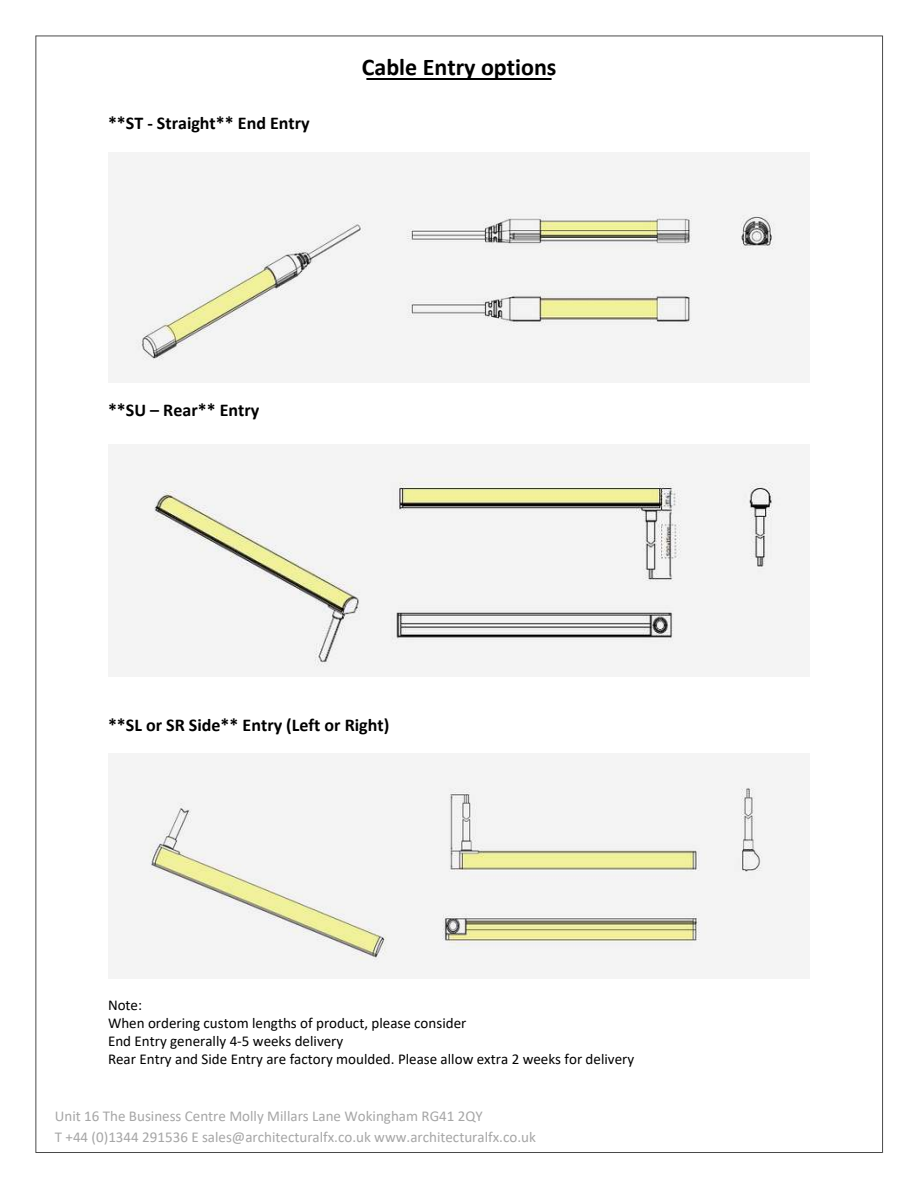
<style>
.page{position:relative;width:918px;height:1188px;background:#fff}
.page>*{position:absolute;margin:0;border:0;box-sizing:border-box;transform-origin:0 0}
.t1{font:700 24px "Calibri";color:#000}
.t2{font:700 18px "Calibri";color:#000}
.t3{font:15px/18px "Calibri";color:#000}
.t4{font:15px/21.3px "Calibri";color:#a6a6a6}
</style>
<div class="page">
<img style="left:35px;top:35px;width:849px;height:1118px">
<p class="t2" style="left:108px;top:110px;width:203px">**ST - Straight** End Entry</p>
<h1 class="t1" style="left:362px;top:50px;width:196px">Cable Entry options</h1>
<p class="t2" style="left:108px;top:397px;width:153px">**SU – Rear** Entry</p>
<p class="t2" style="left:108px;top:712px;width:283px">**SL or SR Side** Entry (Left or Right)</p>
<p class="t3" style="left:108px;top:996px;width:528px">Note:<br>When ordering custom lengths of product, please consider<br>End Entry generally 4-5 weeks delivery<br>Rear Entry and Side Entry are factory moulded. Please allow extra 2 weeks for delivery</p>
<p class="t4" style="left:55px;top:1105px;width:483px">Unit 16 The Business Centre Molly Millars Lane Wokingham RG41 2QY<br>T +44 (0)1344 291536 E sales@architecturalfx.co.uk www.architecturalfx.co.uk</p>
</div>
